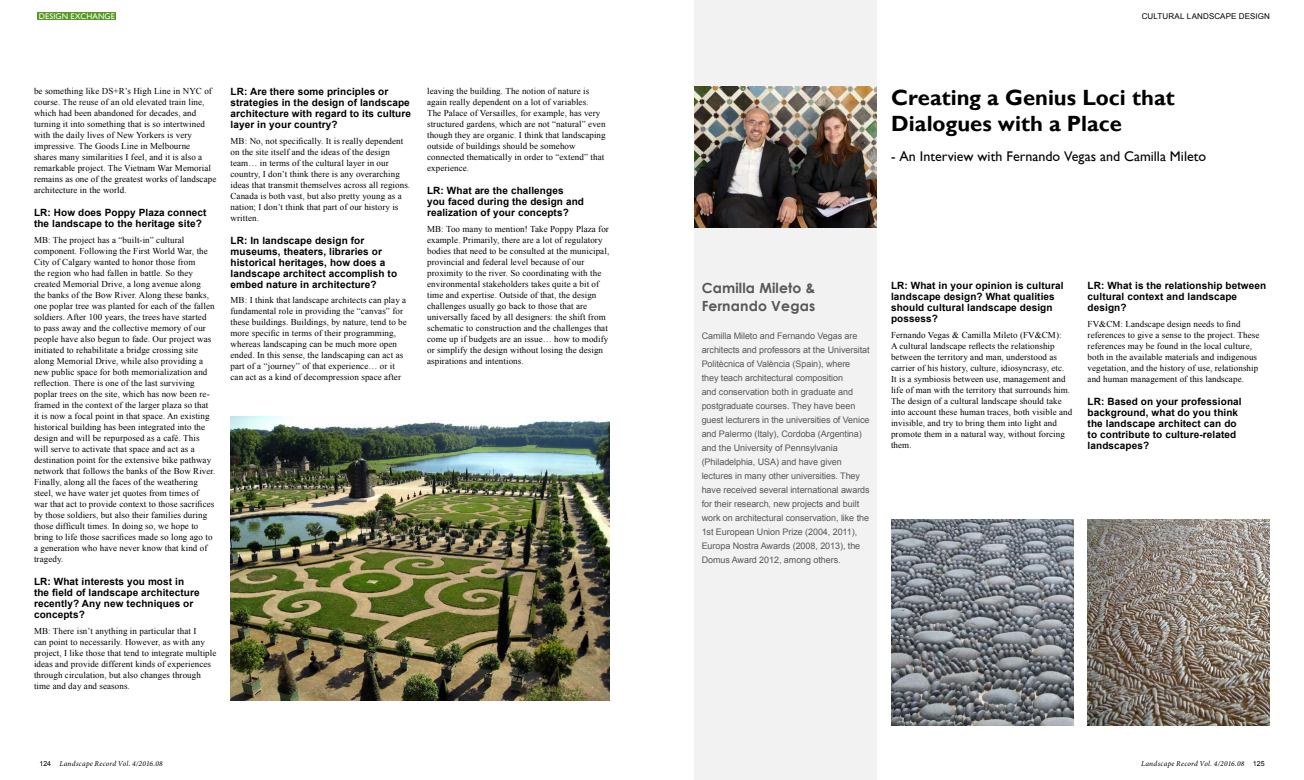
<style>
.page{position:relative;width:1304px;height:780px;background:#fff}
.page>*{position:absolute;margin:0;border:0;box-sizing:border-box;transform-origin:0 0}
.t1{font:700 22px/26.4px "Gill Sans";color:#000}
.t2{font:14px "Gill Sans";letter-spacing:.005em;color:#000}
.t3{font:700 14px/18px "Century Gothic";letter-spacing:.01em;color:#595757}
.t4{font:700 10px/11px "Arial";letter-spacing:.01em;color:#000}
.t5{font:9px/11px "Times New Roman";letter-spacing:.01em;color:#000}
.t6{font:9px/14px "Arial";letter-spacing:-.005em;color:#595757}
.t7{font:8.2px "Gill Sans";letter-spacing:.015em;color:#fff}
.t8{font:8px "Arial";letter-spacing:.02em;color:#000}
.t9{font:italic 7.5px "Minion Pro";letter-spacing:.035em;color:#000}
.s1{font-family:"Arial";font-style:normal;font-size:7px}
</style>
<div class="page">
<div style="left:694px;top:0;width:183px;height:780px;background:#f2f2f2"></div>
<img style="left:891px;top:519px;width:182px;height:206px">
<img style="left:1088px;top:519px;width:182px;height:206px">
<img style="left:231px;top:416px;width:378px;height:284px">
<img style="left:694px;top:86px;width:183px;height:141px">
<div style="left:38px;top:13px;width:78px;height:7px;background:#599623"></div>
<p class="t7" style="left:39px;top:12px;width:77px">DESIGN EXCHANGE</p>
<p class="t8" style="left:1142px;top:11px;width:130px">Cultural landscape design</p>
<p class="t5" style="left:34px;top:85px;width:184px">be something like DS+R’s High Line in NYC of course. The reuse of an old elevated train line, which had been abandoned for decades, and turning it into something that is so intertwined with the daily lives of New Yorkers is very impressive. The Goods Line in Melbourne<br>shares many similarities I feel, and it is also a remarkable project. The Vietnam War Memorial remains as one of the greatest works of landscape architecture in the world.</p>
<p class="t4" style="left:34px;top:207px;width:174px">LR: How does Poppy Plaza connect the landscape to the heritage site?</p>
<p class="t5" style="left:34px;top:234px;width:183px">MB: The project has a “built-in” cultural component. Following the First World War, the City of Calgary wanted to honor those from<br>the region who had fallen in battle. So they created Memorial Drive, a long avenue along<br>the banks of the Bow River. Along these banks, one poplar tree was planted for each of the fallen soldiers. After 100 years, the trees have started to pass away and the collective memory of our people have also begun to fade. Our project was initiated to rehabilitate a bridge crossing site along Memorial Drive, while also providing a new public space for both memorialization and reflection. There is one of the last surviving poplar trees on the site, which has now been re&shy;framed in the context of the larger plaza so that it is now a focal point in that space. An existing historical building has been integrated into the design and will be repurposed as a café. This will serve to activate that space and act as a destination point for the extensive bike pathway network that follows the banks of the Bow River.<br>Finally, along all the faces of the weathering steel, we have water jet quotes from times of<br>war that act to provide context to those sacrifices by those soldiers, but also their families during those difficult times. In doing so, we hope to bring to life those sacrifices made so long ago to a generation who have never know that kind of tragedy.</p>
<p class="t4" style="left:34px;top:576px;width:167px">LR: What interests you most in the field of landscape architecture recently? Any new techniques or concepts?</p>
<p class="t5" style="left:34px;top:625px;width:184px">MB: There isn’t anything in particular that I<br>can point to necessarily. However, as with any project, I like those that tend to integrate multiple ideas and provide different kinds of experiences through circulation, but also changes through time and day and seasons.</p>
<p class="t4" style="left:231px;top:86px;width:182px">LR: Are there some principles or strategies in the design of landscape architecture with regard to its culture layer in your country?</p>
<p class="t5" style="left:231px;top:135px;width:181px">MB: No, not specifically. It is really dependent on the site itself and the ideas of the design team… in terms of the cultural layer in our country, I don’t think there is any overarching ideas that transmit themselves across all regions.<br>Canada is both vast, but also pretty young as a nation; I don’t think that part of our history is written.</p>
<p class="t4" style="left:231px;top:235px;width:168px">LR: In landscape design for museums, theaters, libraries or historical heritages, how does a landscape architect accomplish to embed nature in architecture?</p>
<p class="t5" style="left:231px;top:295px;width:178px">MB: I think that landscape architects can play a fundamental role in providing the “canvas” for these buildings. Buildings, by nature, tend to be more specific in terms of their programming, whereas landscaping can be much more open ended. In this sense, the landscaping can act as part of a “journey” of that experience… or it can act as a kind of decompression space after</p>
<p class="t5" style="left:427px;top:85px;width:180px">leaving the building. The notion of nature is again really dependent on a lot of variables.<br>The Palace of Versailles, for example, has very structured gardens, which are not “natural” even though they are organic. I think that landscaping outside of buildings should be somehow connected thematically in order to “extend” that experience.</p>
<p class="t4" style="left:427px;top:185px;width:158px">LR: What are the challenges you faced during the design and realization of your concepts?</p>
<p class="t5" style="left:427px;top:223px;width:184px">MB: Too many to mention! Take Poppy Plaza for example. Primarily, there are a lot of regulatory bodies that need to be consulted at the municipal, provincial and federal level because of our proximity to the river. So coordinating with the environmental stakeholders takes quite a bit of time and expertise. Outside of that, the design challenges usually go back to those that are universally faced by all designers: the shift from schematic to construction and the challenges that come up if budgets are an issue… how to modify or simplify the design without losing the design aspirations and intentions.</p>
<h1 class="t1" style="left:891px;top:84px;width:285px">Creating a Genius Loci that<br>Dialogues with a Place</h1>
<h2 class="t2" style="left:891px;top:148px;width:317px">- An Interview with Fernando Vegas and Camilla Mileto</h2>
<h2 class="t3" style="left:702px;top:278px;width:115px">Camilla Mileto &amp;<br>Fernando Vegas</h2>
<p class="t6" style="left:702px;top:328px;width:169px">Camilla Mileto and Fernando Vegas are architects and professors at the Universitat Politècnica of València (Spain), where<br>they teach architectural composition<br>and conservation both in graduate and postgraduate courses. They have been guest lecturers in the universities of Venice and Palermo (Italy), Cordoba (Argentina) and the University of Pennsylvania (Philadelphia, USA) and have given lectures in many other universities. They have received several international awards for their research, new projects and built work on architectural conservation, like the 1st European Union Prize (2004, 2011), Europa Nostra Awards (2008, 2013), the Domus Award 2012, among others.</p>
<p class="t4" style="left:891px;top:280px;width:174px">LR: What in your opinion is cultural landscape design? What qualities should cultural landscape design possess?</p>
<p class="t5" style="left:891px;top:329px;width:183px">Fernando Vegas &amp; Camilla Mileto (FV&amp;CM):<br>A cultural landscape reflects the relationship between the territory and man, understood as carrier of his history, culture, idiosyncrasy, etc.<br>It is a symbiosis between use, management and life of man with the territory that surrounds him.<br>The design of a cultural landscape should take into account these human traces, both visible and invisible, and try to bring them into light and promote them in a natural way, without forcing them.</p>
<p class="t4" style="left:1088px;top:280px;width:180px">LR: What is the relationship between cultural context and landscape design?</p>
<p class="t5" style="left:1088px;top:318px;width:173px">FV&amp;CM: Landscape design needs to find references to give a sense to the project. These references may be found in the local culture, both in the available materials and indigenous vegetation, and the history of use, relationship and human management of this landscape.</p>
<p class="t4" style="left:1088px;top:396px;width:156px">LR: Based on your professional background, what do you think the landscape architect can do to contribute to culture-related landscapes?</p>
<p class="t9" style="left:40px;top:758px;width:125px"><span class="s1">124</span> Landscape Record Vol. 4/2016.08</p>
<p class="t9" style="left:1141px;top:758px;width:125px">Landscape Record Vol. 4/2016.08 <span class="s1">125</span></p>
</div>
